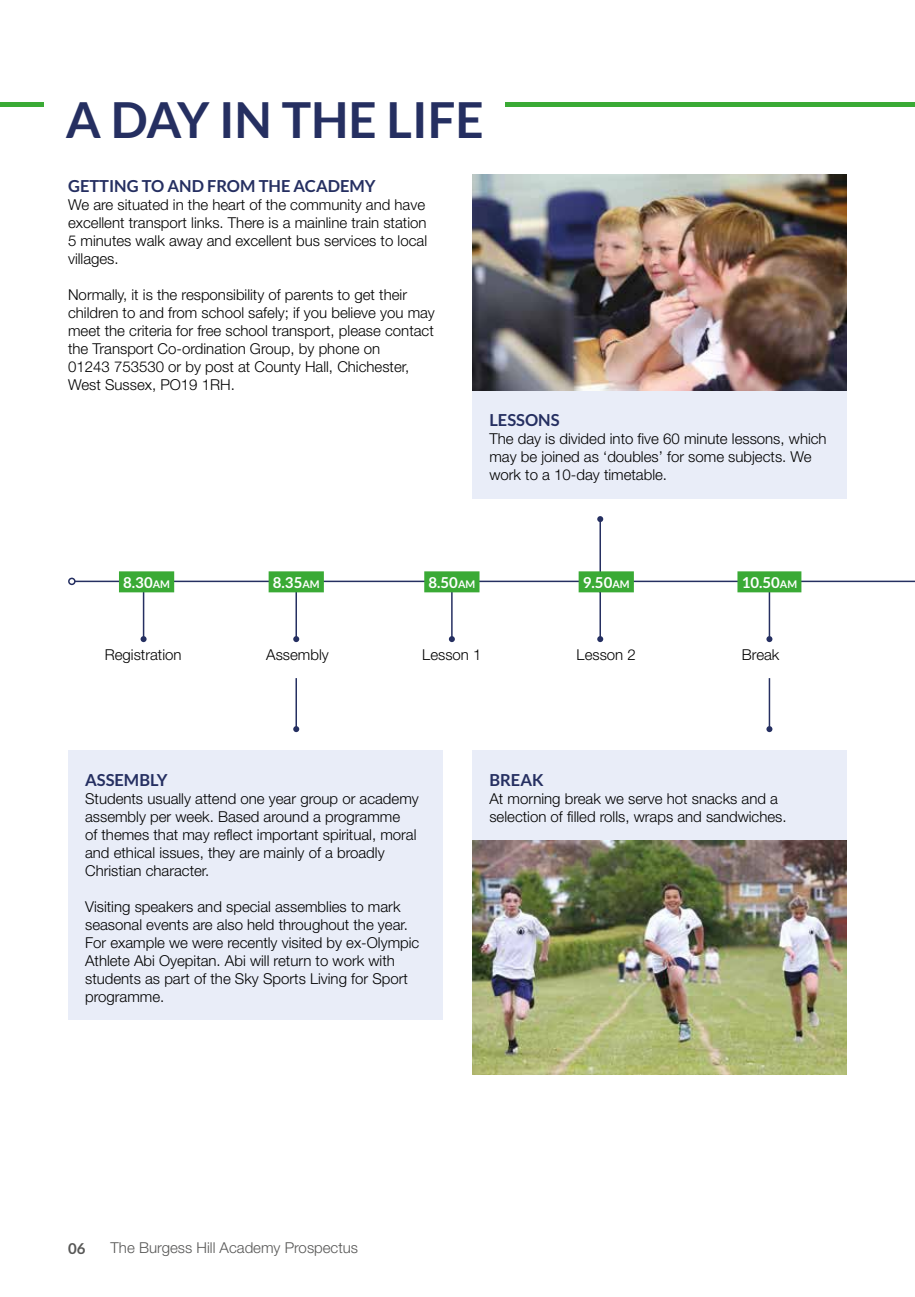
<style>
.page{position:relative;width:915px;height:1297px;background:#fff}
.page>*{position:absolute;margin:0;border:0;box-sizing:border-box;transform-origin:0 0}
.t1{font:700 49.5px "Lato";color:#252f61}
.t2{font:700 16.5px "Lato";color:#252f61}
.t3{font:300 15px/18px "Helvetica Neue LT Std";color:#000}
.t4{font:300 15px "Helvetica Neue LT Std";color:#575756}
.t5{font:700 15px "Lato";color:#fff}
.t6{font:700 15px "Lato";color:#575756}
.s1{font-size:10.5px}
</style>
<div class="page">
<hr style="left:0;top:102px;width:914px;height:4px;background:#3aaa35">
<div style="left:68px;top:750px;width:374px;height:269px;background:#e9edf8"></div>
<div style="left:472px;top:390px;width:374px;height:108px;background:#e9edf8"></div>
<div style="left:472px;top:750px;width:374px;height:90px;background:#e9edf8"></div>
<div style="left:45px;top:84px;width:460px;height:54px;background:#fff"></div>
<hr style="left:143px;top:582px;width:1px;height:57px;background:#252f61">
<svg style="left:140px;top:636px;width:6px;height:6px"></svg>
<hr style="left:599px;top:519px;width:1px;height:74px;background:#252f61">
<svg style="left:597px;top:516px;width:6px;height:6px"></svg>
<hr style="left:295px;top:582px;width:2px;height:57px;background:#252f61">
<svg style="left:293px;top:636px;width:6px;height:6px"></svg>
<hr style="left:295px;top:678px;width:2px;height:51px;background:#252f61">
<svg style="left:293px;top:726px;width:6px;height:6px"></svg>
<hr style="left:768px;top:582px;width:2px;height:57px;background:#252f61">
<svg style="left:766px;top:636px;width:6px;height:6px"></svg>
<hr style="left:768px;top:678px;width:2px;height:51px;background:#252f61">
<svg style="left:766px;top:726px;width:6px;height:6px"></svg>
<hr style="left:451px;top:582px;width:1px;height:57px;background:#252f61">
<svg style="left:448px;top:636px;width:6px;height:6px"></svg>
<hr style="left:599px;top:582px;width:1px;height:57px;background:#252f61">
<svg style="left:597px;top:636px;width:6px;height:6px"></svg>
<hr style="left:75px;top:581px;width:839px;height:1px;background:#252f61">
<div style="left:68px;top:578px;width:8px;height:7px;border:2px solid #252f61;border-radius:50%"></div>
<div style="left:119px;top:571px;width:55px;height:21px;background:#3aaa35"></div>
<div style="left:268px;top:571px;width:56px;height:21px;background:#3aaa35"></div>
<div style="left:424px;top:571px;width:55px;height:21px;background:#3aaa35"></div>
<div style="left:578px;top:571px;width:55px;height:21px;background:#3aaa35"></div>
<div style="left:737px;top:571px;width:64px;height:21px;background:#3aaa35"></div>
<img style="left:472px;top:840px;width:374px;height:234px">
<img style="left:472px;top:174px;width:374px;height:216px">
<h1 class="t1" style="left:66px;top:92px;width:419px">A DAY IN THE LIFE</h1>
<p class="t2" style="left:68px;top:177px;width:309px">GETTING TO AND FROM THE ACADEMY</p>
<p class="t3" style="left:68px;top:195px;width:360px">We are situated in the heart of the community and have excellent transport links. There is a mainline train station 5 minutes walk away and excellent bus services to local villages.</p>
<p class="t3" style="left:68px;top:285px;width:368px">Normally, it is the responsibility of parents to get their children to and from school safely; if you believe you may meet the criteria for free school transport, please contact the Transport Co-ordination Group, by phone on<br>01243 753530 or by post at County Hall, Chichester, West Sussex, PO19 1RH.</p>
<p class="t2" style="left:489px;top:411px;width:72px">LESSONS</p>
<p class="t3" style="left:489px;top:429px;width:338px">The day is divided into five 60 minute lessons, which may be joined as ‘doubles’ for some subjects. We work to a 10-day timetable.</p>
<p class="t5" style="left:123px;top:574px;width:48px">8.30<span class="s1">AM</span></p>
<p class="t5" style="left:273px;top:574px;width:48px">8.35<span class="s1">AM</span></p>
<p class="t5" style="left:428px;top:574px;width:48px">8.50<span class="s1">AM</span></p>
<p class="t5" style="left:582px;top:574px;width:48px">9.50<span class="s1">AM</span></p>
<p class="t5" style="left:741px;top:574px;width:57px">10.50<span class="s1">AM</span></p>
<p class="t3" style="left:105px;top:645px;width:78px">Registration</p>
<p class="t3" style="left:266px;top:645px;width:64px">Assembly</p>
<p class="t3" style="left:422px;top:645px;width:61px">Lesson 1</p>
<p class="t3" style="left:576px;top:645px;width:61px">Lesson 2</p>
<p class="t3" style="left:741px;top:645px;width:39px">Break</p>
<p class="t2" style="left:85px;top:771px;width:84px">ASSEMBLY</p>
<p class="t3" style="left:85px;top:789px;width:335px">Students usually attend one year group or academy assembly per week. Based around a programme<br>of themes that may reflect important spiritual, moral and ethical issues, they are mainly of a broadly Christian character.</p>
<p class="t3" style="left:85px;top:897px;width:335px">Visiting speakers and special assemblies to mark seasonal events are also held throughout the year.<br>For example we were recently visited by ex-Olympic Athlete Abi Oyepitan. Abi will return to work with students as part of the Sky Sports Living for Sport programme.</p>
<p class="t2" style="left:489px;top:771px;width:56px">BREAK</p>
<p class="t3" style="left:489px;top:789px;width:298px">At morning break we serve hot snacks and a selection of filled rolls, wraps and sandwiches.</p>
<p class="t6" style="left:68px;top:1240px;width:19px">06</p>
<p class="t4" style="left:111px;top:1239px;width:249px">The Burgess Hill Academy Prospectus</p>
</div>
